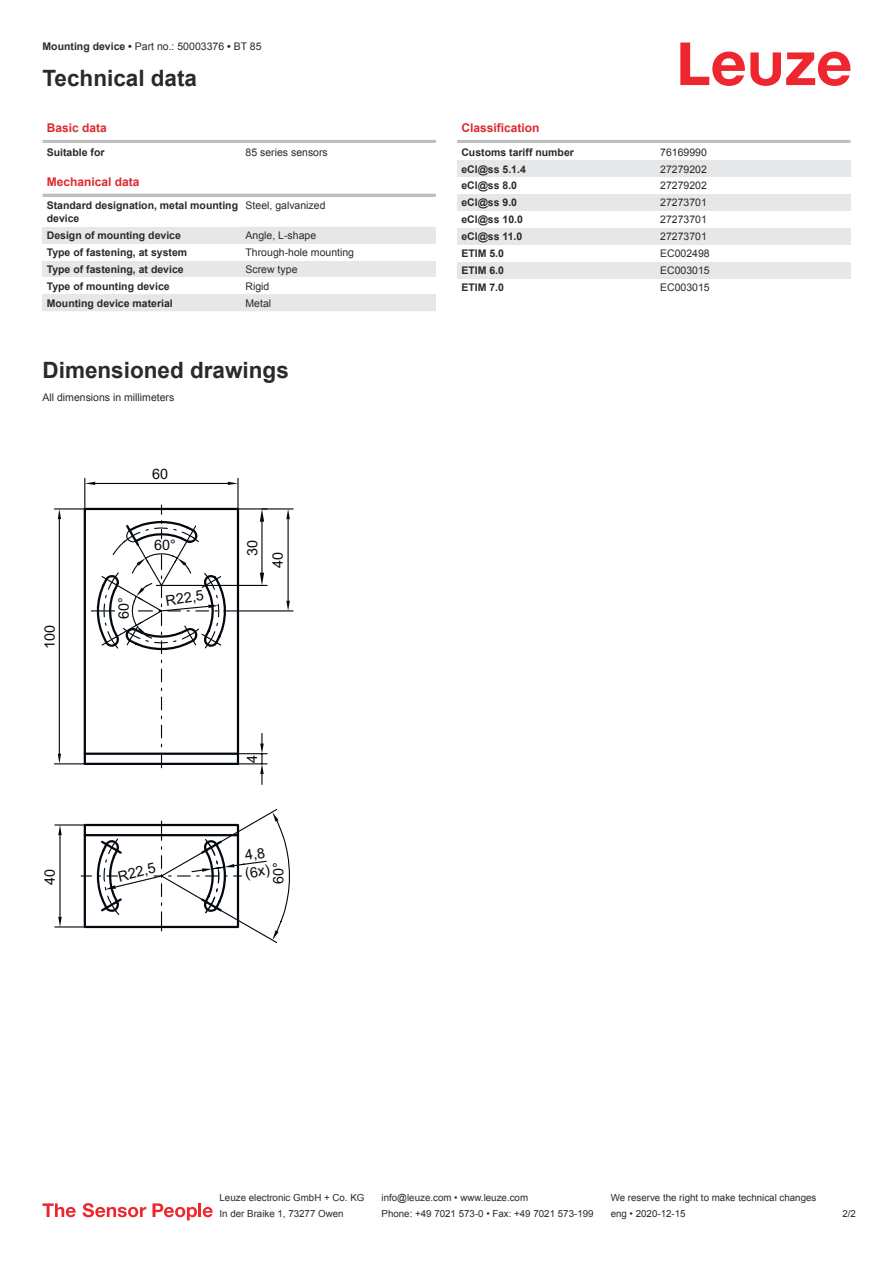
<style>
.page{position:relative;width:893px;height:1263px;background:#fff}
.page>*{position:absolute;margin:0;border:0;box-sizing:border-box;transform-origin:0 0}
.t1{font:700 22.5px "Arial";color:#2b292a}
.t2{font:14.4px/17.7px "Arial";color:#050b11}
.t3{font:700 12px "Arial";color:#db2a30}
.t4{font:700 10.5px/12.6px "Arial";color:#2b292a}
.t5{font:10.5px "Arial";color:#2b292a}
.t6{font:9.75px "Arial";color:#2b292a}
.s1{font-weight:700}
</style>
<div class="page">
<svg style="left:680px;top:43px;width:170px;height:43px"></svg>
<hr style="left:43px;top:140px;width:393px;height:3px;background:#bdbfc1">
<hr style="left:43px;top:194px;width:393px;height:3px;background:#bdbfc1">
<div style="left:43px;top:227px;width:199px;height:17px;background:#e6e7e9"></div>
<div style="left:242px;top:227px;width:194px;height:17px;background:#e6e7e9"></div>
<div style="left:43px;top:261px;width:199px;height:16px;background:#e6e7e9"></div>
<div style="left:242px;top:261px;width:194px;height:16px;background:#e6e7e9"></div>
<div style="left:43px;top:294px;width:199px;height:17px;background:#e6e7e9"></div>
<div style="left:242px;top:294px;width:194px;height:17px;background:#e6e7e9"></div>
<hr style="left:457px;top:140px;width:393px;height:3px;background:#bdbfc1">
<div style="left:457px;top:160px;width:200px;height:17px;background:#e6e7e9"></div>
<div style="left:657px;top:160px;width:193px;height:17px;background:#e6e7e9"></div>
<div style="left:457px;top:194px;width:200px;height:17px;background:#e6e7e9"></div>
<div style="left:657px;top:194px;width:193px;height:17px;background:#e6e7e9"></div>
<div style="left:457px;top:228px;width:200px;height:17px;background:#e6e7e9"></div>
<div style="left:657px;top:228px;width:193px;height:17px;background:#e6e7e9"></div>
<div style="left:457px;top:262px;width:200px;height:17px;background:#e6e7e9"></div>
<div style="left:657px;top:262px;width:193px;height:17px;background:#e6e7e9"></div>
<svg style="left:43px;top:1203px;width:33px;height:14px"></svg>
<svg style="left:83px;top:1203px;width:63px;height:14px"></svg>
<svg style="left:153px;top:1203px;width:44px;height:17px"></svg>
<hr style="left:198px;top:1203px;width:3px;height:14px;background:#ed272d">
<svg style="left:203px;top:1207px;width:10px;height:10px"></svg>
<hr style="left:262px;top:508px;width:31px;height:1px;background:#03080e">
<hr style="left:238px;top:610px;width:55px;height:1px;background:#03080e">
<hr style="left:54px;top:508px;width:31px;height:1px;background:#03080e">
<hr style="left:54px;top:763px;width:31px;height:1px;background:#03080e">
<hr style="left:59px;top:519px;width:1px;height:235px;background:#03080e">
<svg style="left:58px;top:509px;width:3px;height:10px"></svg>
<svg style="left:58px;top:754px;width:3px;height:10px"></svg>
<svg style="left:84px;top:477px;width:155px;height:28px"></svg>
<svg style="left:85px;top:482px;width:10px;height:3px"></svg>
<svg style="left:228px;top:482px;width:10px;height:3px"></svg>
<hr style="left:55px;top:824px;width:30px;height:1px;background:#03080e">
<hr style="left:55px;top:926px;width:30px;height:1px;background:#03080e">
<hr style="left:59px;top:835px;width:2px;height:82px;background:#03080e">
<svg style="left:58px;top:825px;width:4px;height:10px"></svg>
<svg style="left:58px;top:917px;width:4px;height:10px"></svg>
<svg style="left:81px;top:505px;width:209px;height:438px"></svg>
<p class="t5" style="left:43px;top:43px;width:221px"><span class="s1">Mounting device •</span> Part no.: 50003376 <span class="s1">•</span> BT 85</p>
<h1 class="t1" style="left:43px;top:70px;width:156px">Technical data</h1>
<p class="t3" style="left:47px;top:123px;width:62px">Basic data</p>
<p class="t4" style="left:47px;top:147px;width:59px">Suitable for</p>
<p class="t5" style="left:246px;top:148px;width:84px">85 series sensors</p>
<p class="t3" style="left:47px;top:177px;width:94px">Mechanical data</p>
<p class="t4" style="left:47px;top:200px;width:193px">Standard designation, metal mounting device</p>
<p class="t5" style="left:246px;top:202px;width:81px">Steel, galvanized</p>
<p class="t4" style="left:47px;top:230px;width:136px">Design of mounting device</p>
<p class="t5" style="left:246px;top:231px;width:72px">Angle, L-shape</p>
<p class="t4" style="left:47px;top:247px;width:142px">Type of fastening, at system</p>
<p class="t5" style="left:246px;top:248px;width:110px">Through-hole mounting</p>
<p class="t4" style="left:47px;top:264px;width:138px">Type of fastening, at device</p>
<p class="t5" style="left:246px;top:265px;width:53px">Screw type</p>
<p class="t4" style="left:47px;top:281px;width:124px">Type of mounting device</p>
<p class="t5" style="left:246px;top:282px;width:25px">Rigid</p>
<p class="t4" style="left:47px;top:298px;width:128px">Mounting device material</p>
<p class="t5" style="left:246px;top:299px;width:27px">Metal</p>
<h1 class="t1" style="left:43px;top:362px;width:248px">Dimensioned drawings</h1>
<p class="t5" style="left:43px;top:394px;width:133px">All dimensions in millimeters</p>
<h2 class="t2" style="left:42px;top:648px;width:26px;rotate:-90deg">100</h2>
<h2 class="t2" style="left:42px;top:885px;width:18px;rotate:-90deg">40</h2>
<h2 class="t2" style="left:152px;top:466px;width:18px">60</h2>
<h2 class="t2" style="left:116px;top:619px;width:23px;rotate:-90deg">60°</h2>
<h2 class="t2" style="left:154px;top:538px;width:23px">60°</h2>
<h2 class="t2" style="left:165px;top:593px;width:40px;rotate:-9deg">R22,5</h2>
<h2 class="t2" style="left:245px;top:556px;width:18px;rotate:-90deg">30</h2>
<h2 class="t2" style="left:270px;top:568px;width:18px;rotate:-90deg">40</h2>
<h2 class="t2" style="left:116px;top:869px;width:40px;rotate:-14deg">R22,5</h2>
<h2 class="t2" style="left:244px;top:763px;width:10px;rotate:-90deg">4</h2>
<h2 class="t2" style="left:241px;top:848px;width:26px;rotate:-9deg">4,8 (6x)</h2>
<h2 class="t2" style="left:271px;top:883px;width:23px;rotate:-90deg">60°</h2>
<p class="t3" style="left:461px;top:123px;width:80px">Classification</p>
<p class="t4" style="left:461px;top:147px;width:114px">Customs tariff number</p>
<p class="t5" style="left:660px;top:148px;width:48px">76169990</p>
<p class="t4" style="left:461px;top:164px;width:66px">eCl@ss 5.1.4</p>
<p class="t5" style="left:660px;top:165px;width:48px">27279202</p>
<p class="t4" style="left:461px;top:180px;width:57px">eCl@ss 8.0</p>
<p class="t5" style="left:660px;top:182px;width:48px">27279202</p>
<p class="t4" style="left:461px;top:197px;width:57px">eCl@ss 9.0</p>
<p class="t5" style="left:660px;top:199px;width:48px">27273701</p>
<p class="t4" style="left:461px;top:214px;width:63px">eCl@ss 10.0</p>
<p class="t5" style="left:660px;top:216px;width:48px">27273701</p>
<p class="t4" style="left:461px;top:231px;width:63px">eCl@ss 11.0</p>
<p class="t5" style="left:660px;top:232px;width:48px">27273701</p>
<p class="t4" style="left:461px;top:248px;width:44px">ETIM 5.0</p>
<p class="t5" style="left:660px;top:249px;width:51px">EC002498</p>
<p class="t4" style="left:461px;top:265px;width:44px">ETIM 6.0</p>
<p class="t5" style="left:660px;top:266px;width:51px">EC003015</p>
<p class="t4" style="left:461px;top:282px;width:44px">ETIM 7.0</p>
<p class="t5" style="left:660px;top:283px;width:51px">EC003015</p>
<p class="t6" style="left:220px;top:1194px;width:146px">Leuze electronic GmbH + Co. KG</p>
<p class="t6" style="left:381px;top:1194px;width:148px">info@leuze.com • www.leuze.com</p>
<p class="t6" style="left:611px;top:1194px;width:207px">We reserve the right to make technical changes</p>
<p class="t6" style="left:220px;top:1210px;width:126px">In der Braike 1, 73277 Owen</p>
<p class="t6" style="left:381px;top:1210px;width:214px">Phone: +49 7021 573-0 • Fax: +49 7021 573-199</p>
<p class="t6" style="left:611px;top:1210px;width:76px">eng • 2020-12-15</p>
<p class="t6" style="left:842px;top:1210px;width:15px">2 /2</p>
</div>
